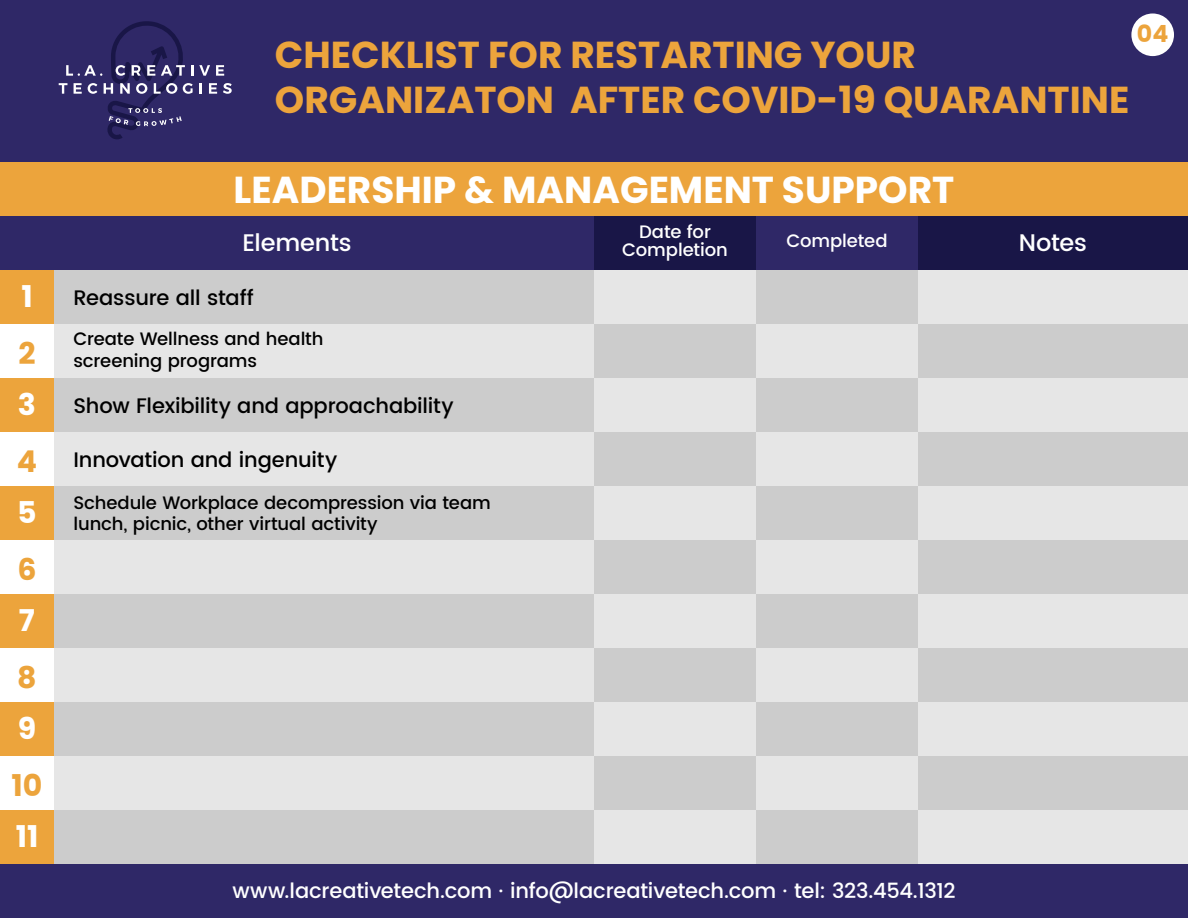
<style>
.page{position:relative;width:1188px;height:918px;background:#fff}
.page>*{position:absolute;margin:0;border:0;box-sizing:border-box;transform-origin:0 0}
.t1{font:700 37.5px/45px "Poppins";color:#eca43c}
.t2{font:700 37.5px "Poppins";color:#fff}
.t3{font:700 30px "Poppins";color:#fff}
.t4{font:700 30px "Poppins";color:#eca43c}
.t5{font:500 24px "Poppins";letter-spacing:-.005em;color:#fff}
.t6{font:700 23.7px "Poppins";color:#eca43c}
.t7{font:500 21px "Poppins";letter-spacing:-.01em;color:#000}
.t8{font:500 21px "Poppins";letter-spacing:-.01em;color:#fff}
.t9{font:500 18px/21.6px "Poppins";letter-spacing:-.005em;color:#000}
.t10{font:500 18px/18px "Poppins";letter-spacing:-.005em;color:#fff;text-align:center}
</style>
<div class="page">
<div style="left:0;top:0;width:1188px;height:161px;background:#2f2867"></div>
<div style="left:1131px;top:13px;width:43px;height:43px;background:#fff;border-radius:50%"></div>
<div style="left:0;top:162px;width:1188px;height:54px;background:#eca43c"></div>
<svg style="left:199px;top:65px;width:11px;height:11px"></svg>
<svg style="left:216px;top:65px;width:8px;height:11px"></svg>
<svg style="left:199px;top:83px;width:3px;height:11px"></svg>
<svg style="left:209px;top:83px;width:8px;height:11px"></svg>
<svg style="left:223px;top:83px;width:9px;height:11px"></svg>
<svg style="left:59px;top:21px;width:134px;height:118px"></svg>
<div style="left:0;top:216px;width:594px;height:54px;background:#2f2867"></div>
<div style="left:594px;top:216px;width:162px;height:54px;background:#191647"></div>
<div style="left:918px;top:216px;width:270px;height:54px;background:#191647"></div>
<div style="left:756px;top:216px;width:162px;height:54px;background:#2f2867"></div>
<div style="left:594px;top:270px;width:162px;height:54px;background:#e6e6e6"></div>
<div style="left:918px;top:270px;width:270px;height:54px;background:#e6e6e6"></div>
<div style="left:756px;top:270px;width:162px;height:54px;background:#ccc"></div>
<div style="left:54px;top:324px;width:540px;height:54px;background:#e6e6e6"></div>
<div style="left:594px;top:324px;width:162px;height:54px;background:#ccc"></div>
<div style="left:918px;top:324px;width:270px;height:54px;background:#ccc"></div>
<div style="left:756px;top:324px;width:162px;height:54px;background:#e6e6e6"></div>
<div style="left:54px;top:378px;width:540px;height:54px;background:#ccc"></div>
<div style="left:594px;top:378px;width:162px;height:54px;background:#e6e6e6"></div>
<div style="left:918px;top:378px;width:270px;height:54px;background:#e6e6e6"></div>
<div style="left:756px;top:378px;width:162px;height:54px;background:#ccc"></div>
<div style="left:54px;top:432px;width:540px;height:54px;background:#e6e6e6"></div>
<div style="left:594px;top:432px;width:162px;height:54px;background:#ccc"></div>
<div style="left:918px;top:432px;width:270px;height:54px;background:#ccc"></div>
<div style="left:756px;top:432px;width:162px;height:54px;background:#e6e6e6"></div>
<div style="left:54px;top:486px;width:540px;height:54px;background:#ccc"></div>
<div style="left:594px;top:486px;width:162px;height:54px;background:#e6e6e6"></div>
<div style="left:918px;top:486px;width:270px;height:54px;background:#e6e6e6"></div>
<div style="left:756px;top:486px;width:162px;height:54px;background:#ccc"></div>
<div style="left:54px;top:540px;width:540px;height:54px;background:#e6e6e6"></div>
<div style="left:594px;top:540px;width:162px;height:54px;background:#ccc"></div>
<div style="left:918px;top:540px;width:270px;height:54px;background:#ccc"></div>
<div style="left:756px;top:540px;width:162px;height:54px;background:#e6e6e6"></div>
<div style="left:54px;top:594px;width:540px;height:54px;background:#ccc"></div>
<div style="left:594px;top:594px;width:162px;height:54px;background:#e6e6e6"></div>
<div style="left:918px;top:594px;width:270px;height:54px;background:#e6e6e6"></div>
<div style="left:756px;top:594px;width:162px;height:54px;background:#ccc"></div>
<div style="left:54px;top:648px;width:540px;height:54px;background:#e6e6e6"></div>
<div style="left:594px;top:648px;width:162px;height:54px;background:#ccc"></div>
<div style="left:918px;top:648px;width:270px;height:54px;background:#ccc"></div>
<div style="left:756px;top:648px;width:162px;height:54px;background:#e6e6e6"></div>
<div style="left:594px;top:702px;width:162px;height:54px;background:#e6e6e6"></div>
<div style="left:918px;top:702px;width:270px;height:54px;background:#e6e6e6"></div>
<div style="left:756px;top:702px;width:162px;height:54px;background:#ccc"></div>
<div style="left:594px;top:756px;width:162px;height:54px;background:#ccc"></div>
<div style="left:918px;top:756px;width:270px;height:54px;background:#ccc"></div>
<div style="left:756px;top:756px;width:162px;height:54px;background:#e6e6e6"></div>
<div style="left:54px;top:810px;width:540px;height:54px;background:#ccc"></div>
<div style="left:594px;top:810px;width:162px;height:54px;background:#e6e6e6"></div>
<div style="left:918px;top:810px;width:270px;height:54px;background:#e6e6e6"></div>
<div style="left:756px;top:810px;width:162px;height:54px;background:#ccc"></div>
<div style="left:0;top:270px;width:54px;height:54px;background:#eca43c"></div>
<div style="left:54px;top:270px;width:540px;height:54px;background:#ccc"></div>
<div style="left:54px;top:702px;width:540px;height:54px;background:#ccc"></div>
<div style="left:54px;top:756px;width:540px;height:54px;background:#e6e6e6"></div>
<div style="left:0;top:378px;width:54px;height:54px;background:#eca43c"></div>
<div style="left:0;top:486px;width:54px;height:54px;background:#eca43c"></div>
<div style="left:0;top:594px;width:54px;height:54px;background:#eca43c"></div>
<div style="left:0;top:702px;width:54px;height:54px;background:#eca43c"></div>
<div style="left:0;top:810px;width:54px;height:54px;background:#eca43c"></div>
<div style="left:0;top:864px;width:1188px;height:54px;background:#2f2867"></div>
<h2 class="t3" style="left:21px;top:279px;width:13px">1</h2>
<h2 class="t4" style="left:18px;top:336px;width:19px">2</h2>
<h2 class="t3" style="left:18px;top:387px;width:20px">3</h2>
<h2 class="t4" style="left:17px;top:444px;width:22px">4</h2>
<h2 class="t3" style="left:17px;top:495px;width:21px">5</h2>
<h2 class="t4" style="left:17px;top:552px;width:21px">6</h2>
<h2 class="t3" style="left:19px;top:603px;width:18px">7</h2>
<h2 class="t4" style="left:17px;top:660px;width:21px">8</h2>
<h2 class="t3" style="left:18px;top:711px;width:20px">9</h2>
<h2 class="t4" style="left:12px;top:768px;width:32px">10</h2>
<h2 class="t3" style="left:16px;top:819px;width:24px">11</h2>
<h1 class="t1" style="left:275px;top:33px;width:856px">CHECKLIST FOR RESTARTING YOUR<br>ORGANIZATON AFTER COVID-19 QUARANTINE</h1>
<h3 class="t6" style="left:1137px;top:20px;width:33px">04</h3>
<h1 class="t2" style="left:234px;top:168px;width:722px">LEADERSHIP &amp; MANAGEMENT SUPPORT</h1>
<h3 class="t5" style="left:242px;top:225px;width:111px">Elements</h3>
<p class="t10" style="left:622px;top:223px;width:107px">Date for<br>Completion</p>
<p class="t10" style="left:786px;top:232px;width:103px">Completed</p>
<h3 class="t5" style="left:1019px;top:225px;width:70px">Notes</h3>
<p class="t7" style="left:74px;top:282px;width:182px">Reassure all staff</p>
<p class="t9" style="left:74px;top:329px;width:252px">Create Wellness and health screening programs</p>
<p class="t7" style="left:74px;top:390px;width:382px">Show Flexibility and approachability</p>
<p class="t7" style="left:74px;top:444px;width:265px">Innovation and ingenuity</p>
<p class="t9" style="left:74px;top:492px;width:419px">Schedule Workplace decompression via team lunch, picnic, other virtual activity</p>
<p class="t8" style="left:232px;top:875px;width:725px">www.lacreativetech.com · info@lacreativetech.com · tel: 323.454.1312</p>
</div>
